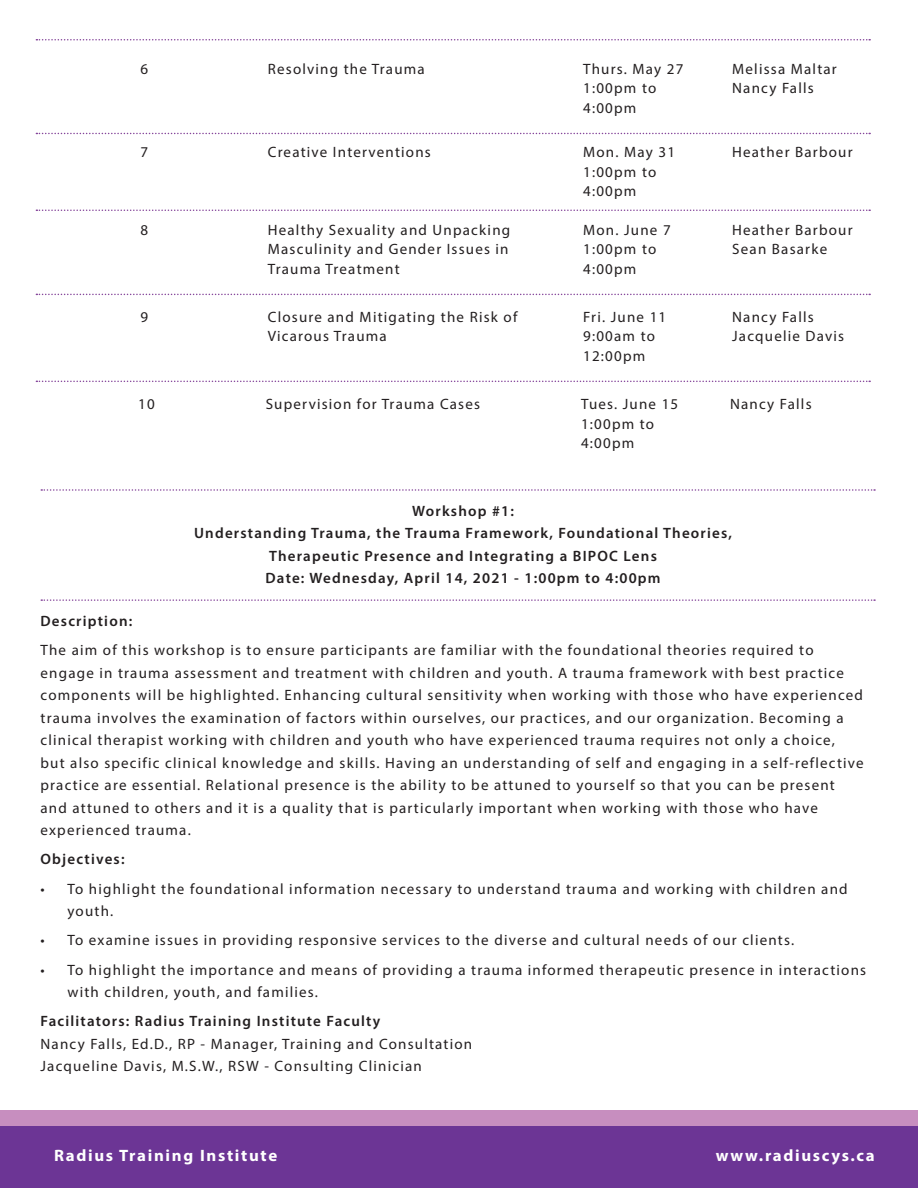
<style>
.page{position:relative;width:918px;height:1188px;background:#fff}
.page>*{position:absolute;margin:0;border:0;box-sizing:border-box;transform-origin:0 0}
.t1{font:700 16.5px "Myriad Pro";letter-spacing:.1em;color:#fff}
.t2{font:15px/19.5px "Myriad Pro";letter-spacing:.08em;color:#231f20}
.t3{font:600 15px/22.5px "Myriad Pro";letter-spacing:.08em;color:#231f20;text-align:center}
</style>
<div class="page">
<svg style="left:41px;top:489px;width:834px;height:2px"></svg>
<svg style="left:41px;top:599px;width:834px;height:2px"></svg>
<div style="left:1px;top:1126px;width:916px;height:61px;background:#6c3595"></div>
<div style="left:0;top:1125px;width:918px;height:63px;border:2px solid #6c3595"></div>
<div style="left:0;top:1110px;width:918px;height:15px;background:#c78ebf"></div>
<svg style="left:36px;top:133px;width:834px;height:1px"></svg>
<svg style="left:36px;top:210px;width:834px;height:1px"></svg>
<svg style="left:36px;top:294px;width:834px;height:1px"></svg>
<svg style="left:36px;top:381px;width:834px;height:1px"></svg>
<svg style="left:36px;top:39px;width:834px;height:1px"></svg>
<p class="t2" style="left:140px;top:59px;width:9px">6</p>
<p class="t2" style="left:268px;top:59px;width:158px">Resolving the Trauma</p>
<p class="t2" style="left:583px;top:59px;width:102px">Thurs. May 27<br>1:00pm to<br>4:00pm</p>
<p class="t2" style="left:732px;top:59px;width:106px">Melissa Maltar<br>Nancy Falls</p>
<p class="t2" style="left:140px;top:142px;width:9px">7</p>
<p class="t2" style="left:268px;top:142px;width:165px">Creative Interventions</p>
<p class="t2" style="left:732px;top:142px;width:122px">Heather Barbour</p>
<p class="t2" style="left:583px;top:142px;width:93px">Mon. May 31<br>1:00pm to<br>4:00pm</p>
<p class="t2" style="left:140px;top:220px;width:9px">8</p>
<p class="t2" style="left:268px;top:220px;width:244px;text-align:justify">Healthy Sexuality and Unpacking Masculinity and Gender Issues in Trauma Treatment</p>
<p class="t2" style="left:140px;top:307px;width:9px">9</p>
<p class="t2" style="left:268px;top:307px;width:251px">Closure and Mitigating the Risk of<br>Vicarous Trauma</p>
<p class="t2" style="left:583px;top:220px;width:89px">Mon. June 7<br>1:00pm to<br>4:00pm</p>
<p class="t2" style="left:732px;top:220px;width:122px">Heather Barbour<br>Sean Basarke</p>
<p class="t2" style="left:583px;top:307px;width:85px">Fri. June 11<br>9:00am to<br>12:00pm</p>
<p class="t2" style="left:732px;top:307px;width:113px">Nancy Falls<br>Jacquelie Davis</p>
<p class="t2" style="left:138px;top:394px;width:18px">10</p>
<p class="t2" style="left:266px;top:394px;width:216px">Supervision for Trauma Cases</p>
<p class="t2" style="left:730px;top:394px;width:83px">Nancy Falls</p>
<p class="t2" style="left:581px;top:394px;width:99px">Tues. June 15<br>1:00pm to<br>4:00pm</p>
<p class="t3" style="left:194px;top:499px;width:539px">Workshop #1:<br>Understanding Trauma, the Trauma Framework, Foundational Theories, Therapeutic Presence and Integrating a BIPOC Lens<br>Date: Wednesday, April 14, 2021 - 1:00pm to 4:00pm</p>
<p class="t3" style="left:41px;top:609px;width:93px">Description:</p>
<p class="t2" style="left:41px;top:639px;width:825px;line-height:22.5px">The aim of this workshop is to ensure participants are familiar with the foundational theories required to engage in trauma assessment and treatment with children and youth. A trauma framework with best practice components will be highlighted. Enhancing cultural sensitivity when working with those who have experienced trauma involves the examination of factors within ourselves, our practices, and our organization. Becoming a clinical therapist working with children and youth who have experienced trauma requires not only a choice,<br>but also specific clinical knowledge and skills. Having an understanding of self and engaging in a self-reflective practice are essential. Relational presence is the ability to be attuned to yourself so that you can be present and attuned to others and it is a quality that is particularly important when working with those who have experienced trauma.</p>
<p class="t3" style="left:41px;top:848px;width:86px">Objectives:</p>
<p class="t2" style="left:68px;top:877px;width:782px;line-height:22.5px;text-indent:-27px">• To highlight the foundational information necessary to understand trauma and working with children and youth.</p>
<p class="t2" style="left:41px;top:930px;width:755px">• To examine issues in providing responsive services to the diverse and cultural needs of our clients.</p>
<p class="t2" style="left:68px;top:958px;width:800px;line-height:22.5px;text-indent:-27px">• To highlight the importance and means of providing a trauma informed therapeutic presence in interactions with children, youth, and families.</p>
<p class="t3" style="left:41px;top:1010px;width:341px">Facilitators: Radius Training Institute Faculty</p>
<p class="t2" style="left:41px;top:1032px;width:433px;line-height:22.5px">Nancy Falls, Ed.D., RP - Manager, Training and Consultation<br>Jacqueline Davis, M.S.W., RSW - Consulting Clinician</p>
<p class="t1" style="left:54px;top:1145px;width:225px">Radius Training Institute</p>
<p class="t1" style="left:716px;top:1145px;width:161px">www.radiuscys.ca</p>
</div>
